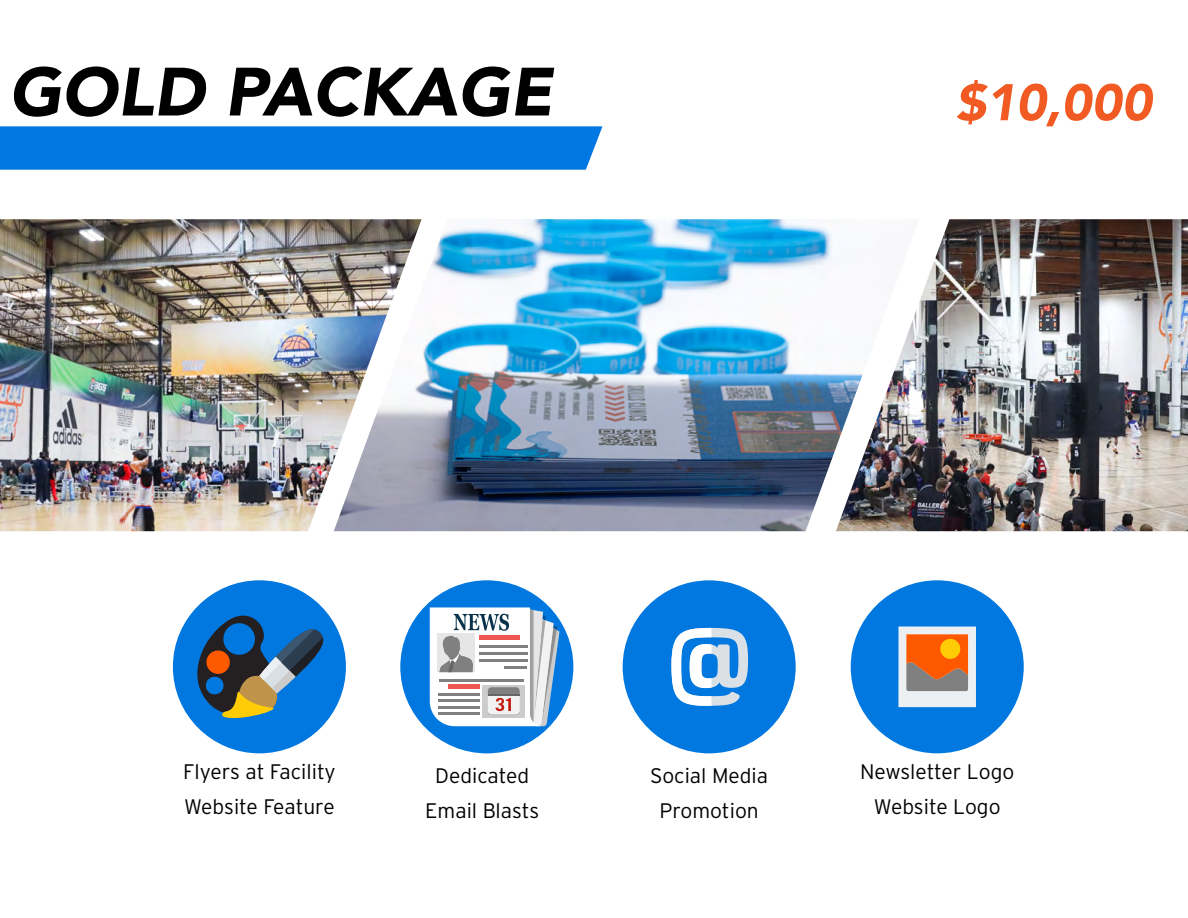
<style>
.page{position:relative;width:1188px;height:918px;background:#fff}
.page>*{position:absolute;margin:0;border:0;box-sizing:border-box;transform-origin:0 0}
.t1{font:italic 900 67.5px "Avenir";color:#000}
.t2{font:italic 900 51px "Avenir";color:#f15a22}
.t3{font:300 21px/34.5px "Interstate";color:#000;text-align:center}
</style>
<div class="page">
<div style="left:623px;top:580px;width:173px;height:173px;background:#0078e0;border-radius:50%"></div>
<svg style="left:671px;top:628px;width:77px;height:78px"></svg>
<div style="left:173px;top:580px;width:173px;height:173px;background:#0078e0;border-radius:50%"></div>
<svg style="left:188px;top:606px;width:135px;height:115px"></svg>
<div style="left:400px;top:580px;width:173px;height:173px;background:#0078e0;border-radius:50%"></div>
<svg style="left:430px;top:607px;width:130px;height:119px;background:#c8cdd4"></svg>
<div style="left:851px;top:580px;width:173px;height:173px;background:#0078e0;border-radius:50%"></div>
<div style="left:898px;top:626px;width:78px;height:81px;background:#edf0f2"></div>
<svg style="left:906px;top:634px;width:62px;height:57px;background:#cf6a33"></svg>
<div style="left:940px;top:639px;width:20px;height:20px;background:#ffcc05;border-radius:50%"></div>
<div style="left:0;top:126px;width:602px;height:44px;background:#0078e1"></div>
<img style="left:0;top:219px;width:334px;height:312px">
<img style="left:334px;top:219px;width:502px;height:312px">
<img style="left:836px;top:219px;width:352px;height:312px">
<h1 class="t1" style="left:9px;top:36px;width:545px">GOLD PACKAGE</h1>
<h2 class="t2" style="left:956px;top:60px;width:198px">$10,000</h2>
<p class="t3" style="left:183px;top:755px;width:154px;text-align:left">Flyers at Facility<br>Website Feature</p>
<p class="t3" style="left:650px;top:758px;width:120px">Social Media<br>Promotion</p>
<p class="t3" style="left:425px;top:758px;width:116px">Dedicated<br>Email Blasts</p>
<p class="t3" style="left:860px;top:755px;width:156px">Newsletter Logo<br>Website Logo</p>
</div>
